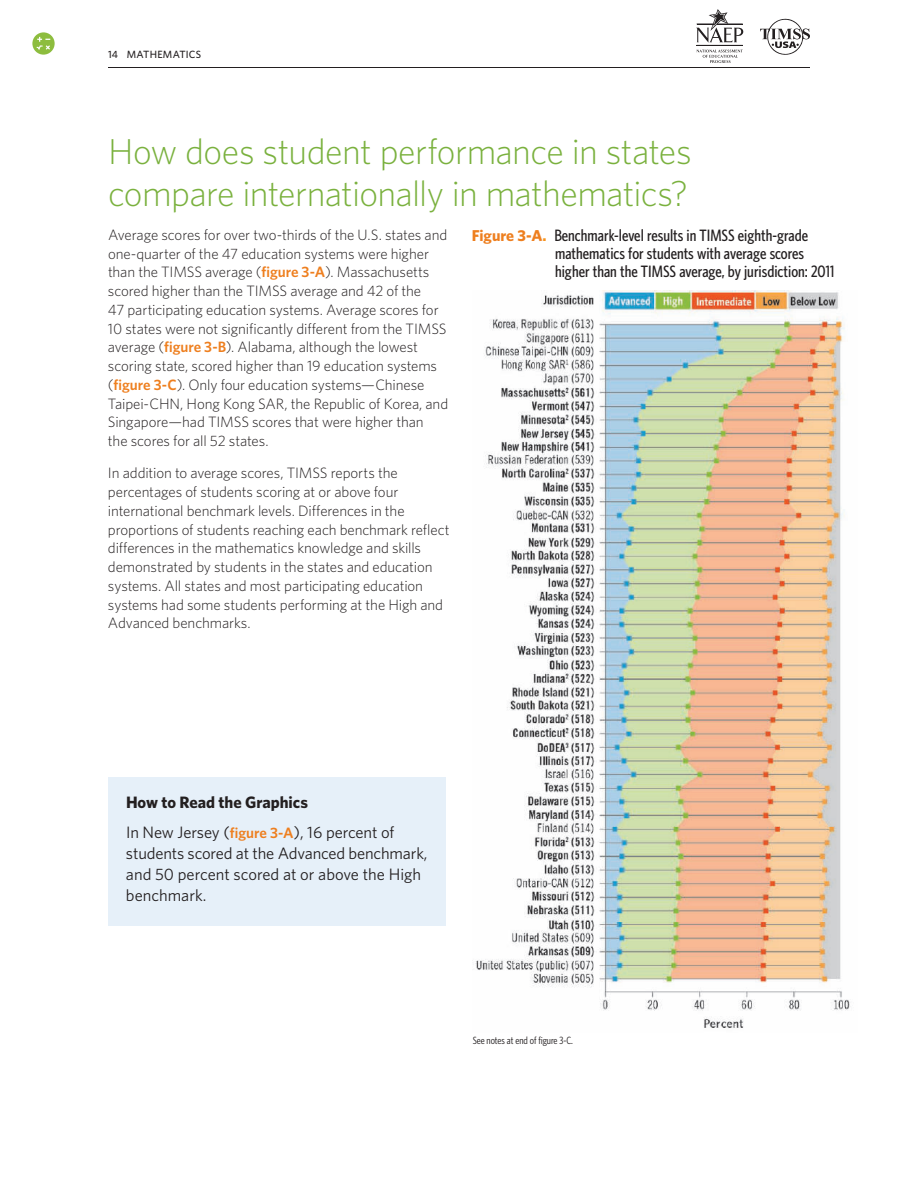
<style>
.page{position:relative;width:918px;height:1188px;background:#fff}
.page>*{position:absolute;margin:0;border:0;box-sizing:border-box;transform-origin:0 0}
.t1{font:300 36px/42px "Whitney";letter-spacing:-.02em;color:#7ab13e}
.t2{font:16.5px/21px "Whitney";letter-spacing:-.01em;color:#231f20}
.t3{font:500 16.5px/18px "Whitney Condensed";color:#231f20}
.t4{font:300 15px/18.8px "Whitney";letter-spacing:-.01em;color:#231f20}
.t5{font:10.5px "Whitney Condensed";color:#231f20}
.t6{font:500 10.5px "Whitney";letter-spacing:.02em;color:#231f20}
.s1{font-weight:600;color:#ee7f1f}
.s2{font-family:"Whitney";font-weight:700;font-size:15.75px;color:#ee7f1f}
.s3{font-family:"Whitney";font-weight:700;font-size:15.75px;color:#f7931d}
.s4{font-weight:700}
.s5{font-weight:600;font-size:15px;color:#ee7f1f}
</style>
<div class="page">
<div style="left:108px;top:777px;width:338px;height:149px;background:#e6f0f9"></div>
<hr style="left:108px;top:67px;width:702px;height:1px;background:#231f20">
<svg style="left:697px;top:50px;width:45px;height:13px"></svg>
<hr style="left:697px;top:45px;width:46px;height:1px;background:#231f20">
<svg style="left:696px;top:9px;width:47px;height:34px"></svg>
<svg style="left:760px;top:18px;width:50px;height:37px"></svg>
<img style="left:475px;top:291px;width:375px;height:737px">
<svg style="left:32px;top:32px;width:23px;height:23px"></svg>
<p class="t6" style="left:108px;top:47px;width:95px">14 MATHEMATICS</p>
<h1 class="t1" style="left:108px;top:129px;width:585px">How does student performance in states compare internationally in mathematics?</h1>
<p class="t4" style="left:108px;top:225px;width:342px">Average scores for over two-thirds of the U.S. states and one-quarter of the 47 education systems were higher than the TIMSS average (<span class="s1">figure 3-A</span>). Massachusetts scored higher than the TIMSS average and 42 of the<br>47 participating education systems. Average scores for 10 states were not significantly different from the TIMSS average (<span class="s1">figure 3-B</span>). Alabama, although the lowest scoring state, scored higher than 19 education systems (<span class="s1">figure 3-C</span>). Only four education systems—Chinese Taipei-CHN, Hong Kong SAR, the Republic of Korea, and Singapore—had TIMSS scores that were higher than<br>the scores for all 52 states.</p>
<p class="t4" style="left:108px;top:463px;width:343px">In addition to average scores, TIMSS reports the percentages of students scoring at or above four international benchmark levels. Differences in the proportions of students reaching each benchmark reflect differences in the mathematics knowledge and skills demonstrated by students in the states and education systems. All states and most participating education systems had some students performing at the High and Advanced benchmarks.</p>
<p class="t3" style="left:555px;top:226px;width:281px;text-indent:-83px"><span class="s2">Figure 3-A</span><span class="s3">.</span> Benchmark-level results in TIMSS eighth-grade mathematics for students with average scores higher than the TIMSS average, by jurisdiction: 2011</p>
<p class="t2" style="left:126px;top:787px;width:270px;line-height:30px"><span class="s4">How to Read the Graphics<br></span>In New Jersey (<span class="s5">figure 3-A</span>), 16 percent of</p>
<p class="t2" style="left:126px;top:843px;width:303px">students scored at the Advanced benchmark, and 50 percent scored at or above the High benchmark.</p>
<p class="t5" style="left:473px;top:1034px;width:102px">See notes at end of figure 3-C.</p>
</div>
